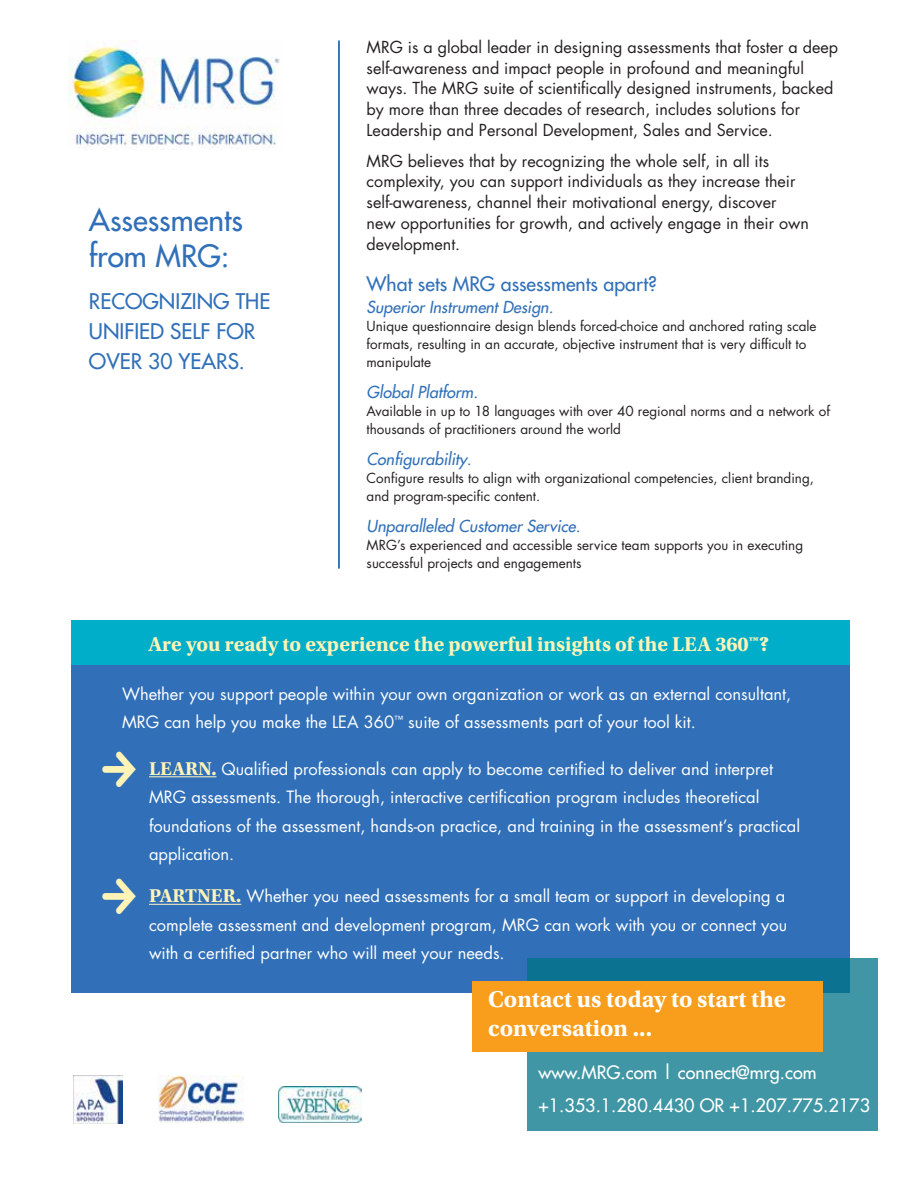
<style>
.page{position:relative;width:918px;height:1188px;background:#fff}
.page>*{position:absolute;margin:0;border:0;box-sizing:border-box;transform-origin:0 0}
.t1{font:39px "Arrowmatic";color:#fff4b6}
.t2{font:30px/36px "Futura";color:#3170b8}
.t3{font:700 24px/28.8px "Utopia Std";color:#fff}
.t4{font:700 21px "Utopia Std";color:#fff4b6}
.t5{font:21px/30px "Futura";color:#3170b8}
.t6{font:19.5px "Futura";color:#3170b8}
.t7{font:18px/33px "Futura";color:#fff}
.t8{font:16.5px/28.5px "Futura";color:#fff}
.t9{font:16.2px/20.5px "Futura";color:#231f20}
.t10{font:italic 16.2px "Futura";color:#3170b8}
.t11{font:13.5px/18px "Futura";color:#231f20}
.s1{font-size:18.75px;color:#fff}
.s2{font-style:normal}
.s3{font-family:"Utopia Std";font-weight:700;font-size:19.5px;color:#fff4b6}
</style>
<div class="page">
<div style="left:71px;top:620px;width:778px;height:70px;background:#00aeca"></div>
<img style="left:68px;top:40px;width:212px;height:110px">
<hr style="left:338px;top:40px;width:2px;height:529px;background:#3170b8">
<img style="left:74px;top:1075px;width:49px;height:48px">
<img style="left:158px;top:1076px;width:86px;height:48px">
<img style="left:278px;top:1086px;width:83px;height:36px">
<div style="left:71px;top:666px;width:778px;height:327px;background:#3170b8"></div>
<hr style="left:149px;top:776px;width:68px;height:1px;background:#fff4b6">
<hr style="left:149px;top:904px;width:92px;height:1px;background:#fff4b6">
<svg style="left:527px;top:958px;width:351px;height:173px;background:#368ea0"></svg>
<div style="left:472px;top:981px;width:350px;height:71px;background:#f99d1c"></div>
<h2 class="t2" style="left:89px;top:201px;width:155px">Assessments from MRG:</h2>
<p class="t5" style="left:89px;top:286px;width:183px">RECOGNIZING THE<br>UNIFIED SELF FOR<br>OVER 30 YEARS.</p>
<p class="t9" style="left:367px;top:37px;width:473px">MRG is a global leader in designing assessments that foster a deep self-awareness and impact people in profound and meaningful ways. The MRG suite of scientifically designed instruments, backed by more than three decades of research, includes solutions for Leadership and Personal Development, Sales and Service.</p>
<p class="t9" style="left:367px;top:150px;width:444px">MRG believes that by recognizing the whole self, in all its complexity, you can support individuals as they increase their self-awareness, channel their motivational energy, discover new opportunities for growth, and actively engage in their own development. <span class="s1">Momentum.</span></p>
<p class="t6" style="left:367px;top:271px;width:292px">What sets MRG assessments apart?</p>
<p class="t10" style="left:367px;top:296px;width:188px">Superior Instrument Design.</p>
<p class="t11" style="left:367px;top:317px;width:452px">Unique questionnaire design blends forced-choice and anchored rating scale formats, resulting in an accurate, objective instrument that is very difficult to manipulate</p>
<p class="t10" style="left:367px;top:382px;width:113px">Global Platform.</p>
<p class="t11" style="left:367px;top:402px;width:465px">Available in up to 18 languages with over 40 regional norms and a network of thousands of practitioners around the world</p>
<p class="t10" style="left:367px;top:449px;width:107px">Configurability<span class="s2">.</span></p>
<p class="t11" style="left:367px;top:469px;width:449px">Configure results to align with organizational competencies, client branding, and program-specific content.</p>
<p class="t10" style="left:367px;top:516px;width:215px">Unparalleled Customer Service.</p>
<p class="t11" style="left:367px;top:536px;width:438px">MRG’s experienced and accessible service team supports you in executing successful projects and engagements</p>
<p class="t4" style="left:148px;top:632px;width:622px">Are you ready to experience the powerful insights of the LEA 360™?</p>
<p class="t8" style="left:122px;top:679px;width:671px">Whether you support people within your own organization or work as an external consultant,<br>MRG can help you make the LEA 360<sup>™</sup> suite of assessments part of your tool kit.</p>
<p class="t8" style="left:149px;top:754px;width:653px"><span class="s3">LEARN.</span> Qualified professionals can apply to become certified to deliver and interpret MRG assessments. The thorough, interactive certification program includes theoretical foundations of the assessment, hands-on practice, and training in the assessment’s practical application.</p>
<p class="t8" style="left:149px;top:882px;width:640px;text-align:justify"><span class="s3">PARTNER.</span> Whether you need assessments for a small team or support in developing a complete assessment and development program, MRG can work with you or connect you with a certified partner who will meet your needs.</p>
<h3 class="t3" style="left:488px;top:985px;width:299px">Contact us today to start the conversation ...</h3>
<p class="t7" style="left:538px;top:1056px;width:333px">www.MRG.com | connect@mrg.com +1.353.1.280.4430 OR +1.207.775.2173</p>
<h1 class="t1" style="left:103px;top:752px;width:37px">¡</h1>
<h1 class="t1" style="left:103px;top:879px;width:37px">¡</h1>
</div>
